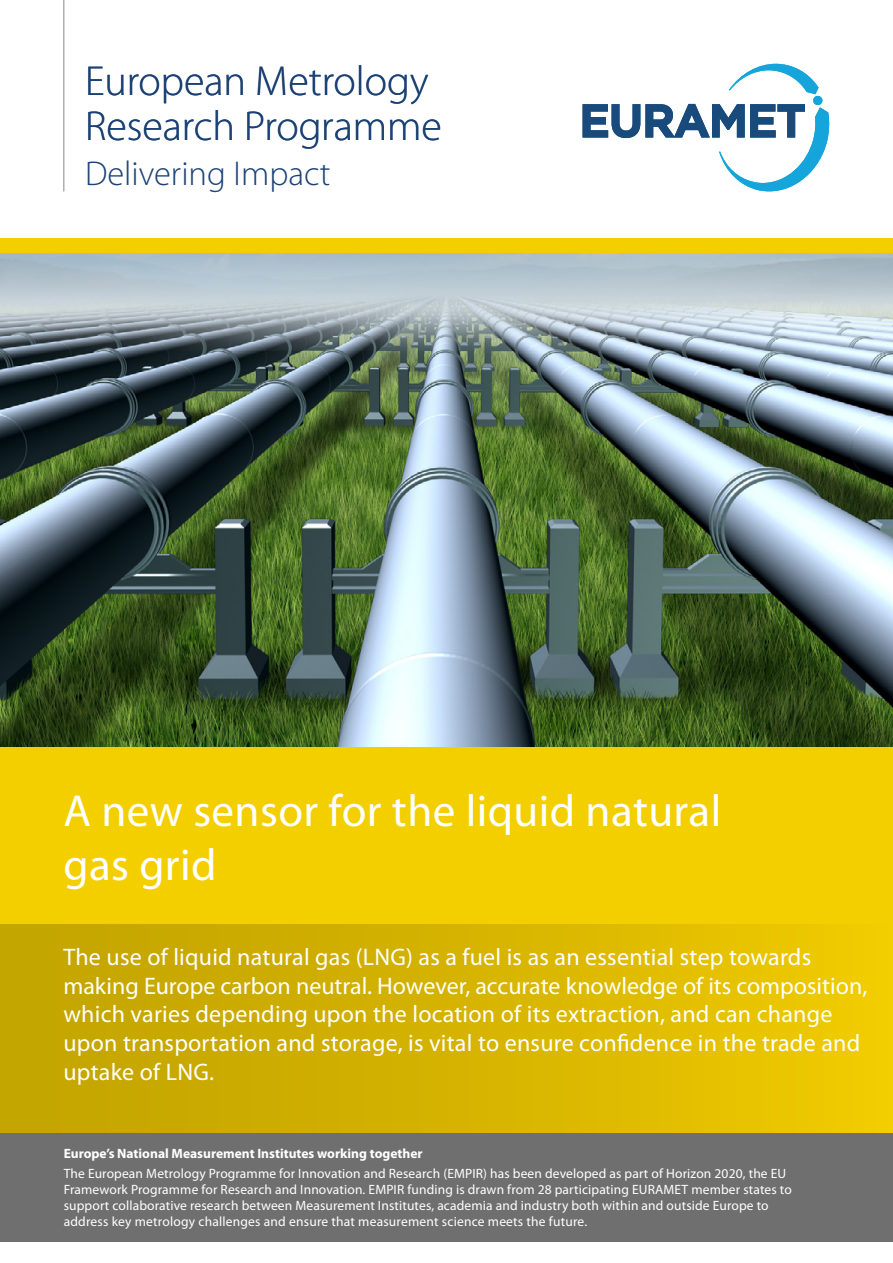
<style>
.page{position:relative;width:893px;height:1263px;background:#fff}
.page>*{position:absolute;margin:0;border:0;box-sizing:border-box;transform-origin:0 0}
.t1{font:45px/54px "Myriad Pro";letter-spacing:.01em;color:#fff}
.t2{font:300 42px/45px "Myriad Pro";color:#1b4175}
.t3{font:300 34.5px "Myriad Pro";color:#1b4175}
.t4{font:24px/28.8px "Myriad Pro";letter-spacing:.01em;color:#fff}
.t5{font:18px "Myriad Pro";color:#fff}
.t6{font:13.5px/15.8px "Myriad Pro";letter-spacing:.01em;color:#fff}
.t7{font:700 13.5px "Myriad Pro";color:#fff}
</style>
<div class="page">
<img style="left:0;top:253px;width:893px;height:494px">
<svg style="left:583px;top:64px;width:247px;height:127px"></svg>
<hr style="left:63px;top:0;width:1px;height:191px;background:#aaa">
<div style="left:0;top:238px;width:893px;height:15px;background:#f4cf00"></div>
<div style="left:0;top:747px;width:893px;height:386px;background:#f4cf00"></div>
<div style="left:0;top:925px;width:893px;height:209px;background:linear-gradient(to right,#bfa100,#eec900)"></div>
<div style="left:0;top:1133px;width:893px;height:109px;background:#706f6f"></div>
<h2 class="t2" style="left:85px;top:59px;width:358px">European Metrology<br>Research Programme</h2>
<h3 class="t3" style="left:85px;top:155px;width:247px">Delivering Impact</h3>
<h1 class="t1" style="left:63px;top:783px;width:659px">A new sensor for the liquid natural gas grid</h1>
<h3 class="t4" style="left:63px;top:841px;width:93px">Text here</h3>
<p class="t4" style="left:63px;top:942px;width:805px">The use of liquid natural gas (LNG) as a fuel is as an essential step towards making Europe carbon neutral. However, accurate knowledge of its composition, which varies depending upon the location of its extraction, and can change upon transportation and storage, is vital to ensure confidence in the trade and uptake of LNG.</p>
<p class="t7" style="left:64px;top:1145px;width:360px">Europe’s National Measurement Institutes working together</p>
<p class="t6" style="left:64px;top:1166px;width:730px">The European Metrology Programme for Innovation and Research (EMPIR) has been developed as part of Horizon 2020, the EU Framework Programme for Research and Innovation. EMPIR funding is drawn from 28 participating EURAMET member states to support collaborative research between Measurement Institutes, academia and industry both within and outside Europe to address key metrology challenges and ensure that measurement science meets the future.</p>
<h3 class="t5" style="left:64px;top:1184px;width:405px">European Association of National Metrology Institutes</h3>
</div>
